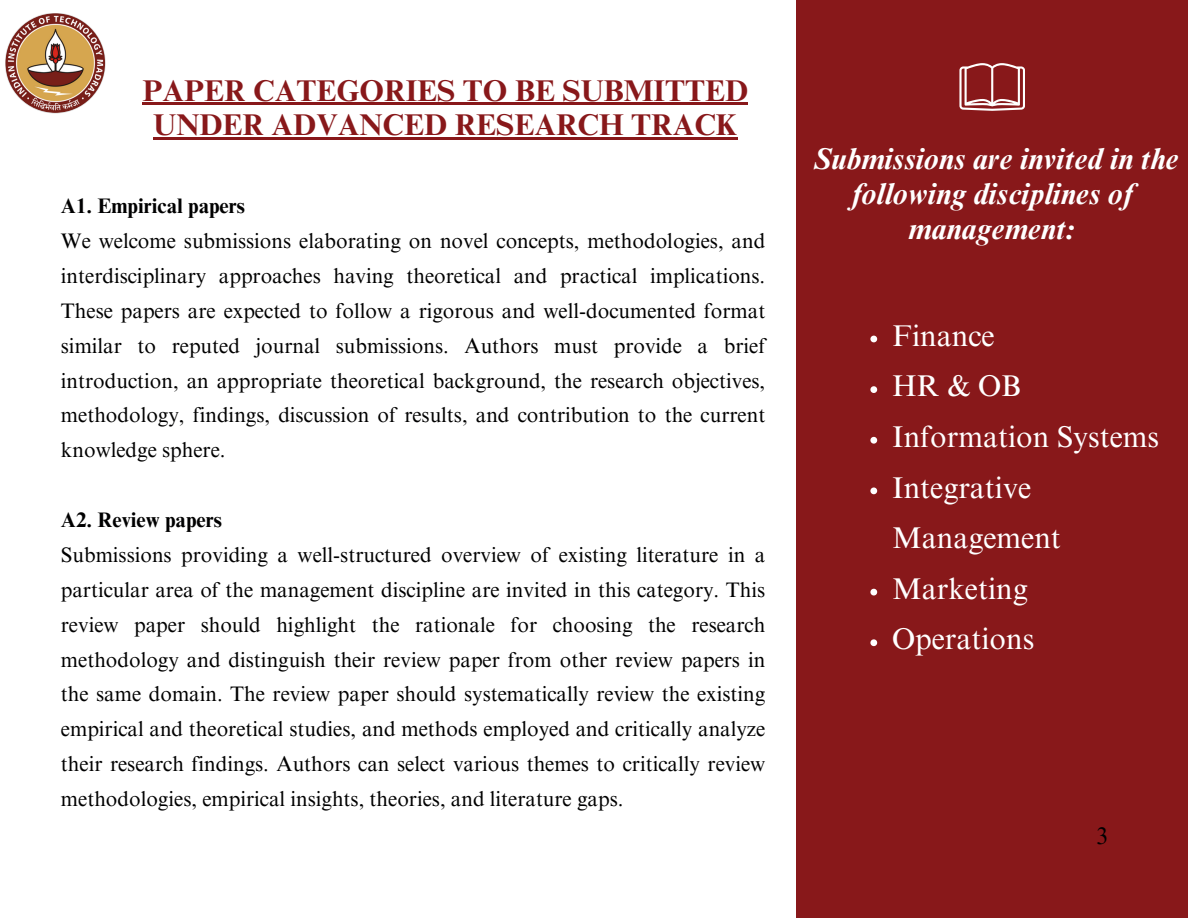
<style>
.page{position:relative;width:1188px;height:918px;background:#fff}
.page>*{position:absolute;margin:0;border:0;box-sizing:border-box;transform-origin:0 0}
.t1{font:30px/50.7px "Times NRMT Pro";color:#fff}
.t2{font:italic 700 30px/34.8px "Times NRMT Pro";color:#fff;text-align:center}
.t3{font:700 30px/34.8px "Times NRMT Pro";color:#88181a;text-align:center}
.t4{font:24px "Times NRMT Pro";color:#000001}
.t5{font:21px/34.8px "Times NRMT Pro";color:#000001;text-align:justify}
.t6{font:700 21px "Times NRMT Pro";color:#000001}
</style>
<div class="page">
<hr style="left:143px;top:103px;width:605px;height:2px;background:#88181a">
<hr style="left:153px;top:138px;width:585px;height:2px;background:#88181a">
<div style="left:796px;top:0;width:392px;height:918px;background:#88181a"></div>
<svg style="left:959px;top:63px;width:66px;height:47px"></svg>
<img style="left:6px;top:13px;width:99px;height:100px;border-radius:50%">
<svg style="left:870px;top:336px;width:7px;height:6px"></svg>
<svg style="left:870px;top:386px;width:7px;height:7px"></svg>
<svg style="left:870px;top:437px;width:7px;height:7px"></svg>
<svg style="left:870px;top:487px;width:7px;height:7px"></svg>
<svg style="left:870px;top:589px;width:7px;height:6px"></svg>
<svg style="left:870px;top:639px;width:7px;height:7px"></svg>
<p class="t3" style="left:143px;top:77px;width:607px">PAPER CATEGORIES TO BE SUBMITTED<br>UNDER ADVANCED RESEARCH TRACK</p>
<h1 class="t6" style="left:61px;top:198px;width:186px">A1. Empirical papers</h1>
<p class="t5" style="left:61px;top:226px;width:706px">We welcome submissions elaborating on novel concepts, methodologies, and interdisciplinary approaches having theoretical and practical implications.<br>These papers are expected to follow a rigorous and well-documented format similar to reputed journal submissions. Authors must provide a brief introduction, an appropriate theoretical background, the research objectives, methodology, findings, discussion of results, and contribution to the current knowledge sphere.</p>
<p class="t6" style="left:61px;top:512px;width:162px">A2. Review papers</p>
<p class="t5" style="left:61px;top:540px;width:706px">Submissions providing a well-structured overview of existing literature in a particular area of the management discipline are invited in this category. This review paper should highlight the rationale for choosing the research methodology and distinguish their review paper from other review papers in the same domain. The review paper should systematically review the existing empirical and theoretical studies, and methods employed and critically analyze their research findings. Authors can select various themes to critically review methodologies, empirical insights, theories, and literature gaps.</p>
<p class="t2" style="left:813px;top:146px;width:367px">Submissions are invited in the following disciplines of management:</p>
<p class="t1" style="left:892px;top:314px;width:104px">Finance</p>
<h2 class="t1" style="left:892px;top:365px;width:131px">HR &amp; OB</h2>
<p class="t1" style="left:892px;top:415px;width:269px">Information Systems</p>
<p class="t1" style="left:892px;top:466px;width:170px">Integrative<br>Management</p>
<p class="t1" style="left:892px;top:567px;width:137px">Marketing</p>
<p class="t1" style="left:892px;top:618px;width:144px">Operations</p>
<p class="t4" style="left:1096px;top:827px;width:13px">3</p>
</div>
